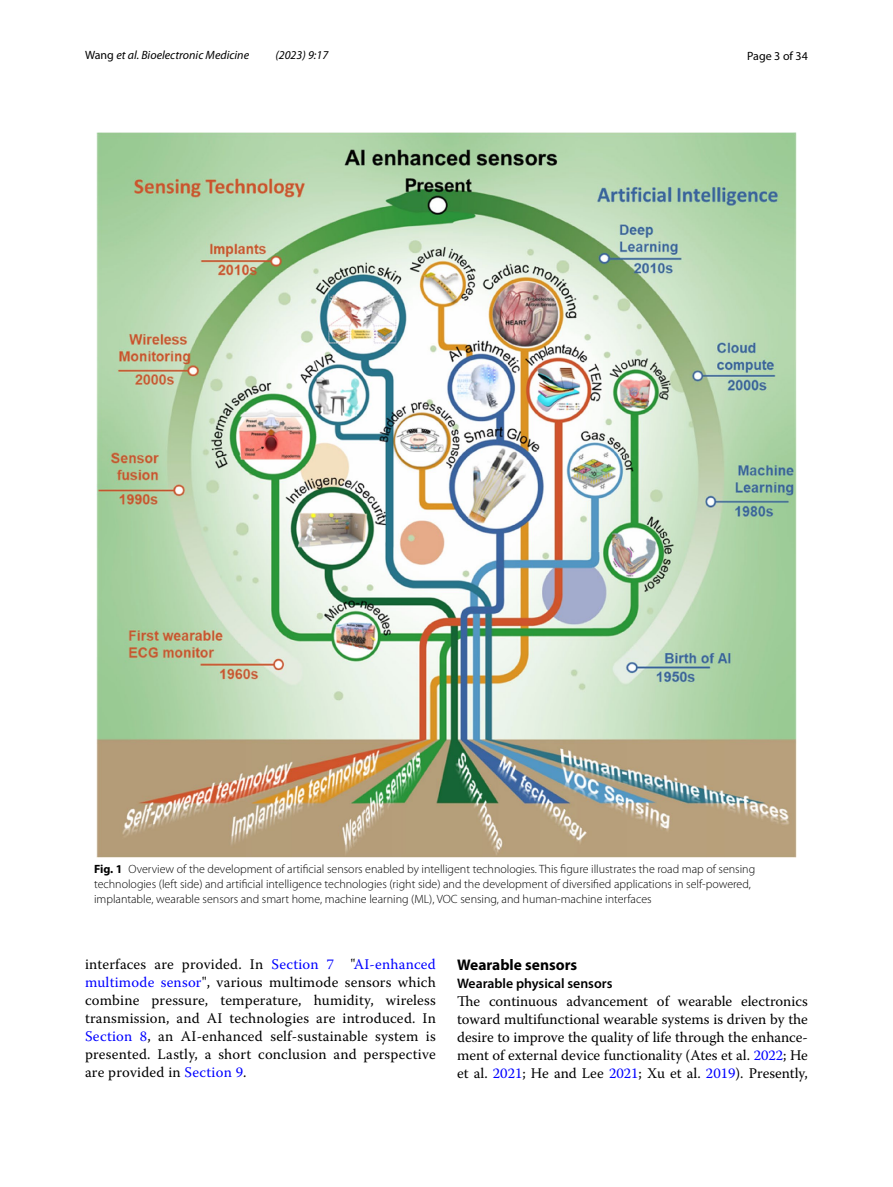
<style>
.page{position:relative;width:893px;height:1187px;background:#fff}
.page>*{position:absolute;margin:0;border:0;box-sizing:border-box;transform-origin:0 0}
.t1{font:700 15.45px "Myriad Pro";color:#000}
.t2{font:14.7px/18px "Warnock Pro";letter-spacing:.01em;color:#000;text-align:justify}
.t3{font:600 13.8px "Myriad Pro";color:#000}
.t4{font:300 12px/15px "Myriad Pro";color:#000}
.t5{font:italic 12px "Myriad Pro";color:#000}
.t6{font:12px "Myriad Pro";color:#000}
.s1{font-style:normal}
.s2{font-weight:700}
.s3{color:#00f}
</style>
<div class="page">
<img style="left:96px;top:133px;width:701px;height:724px">
<p class="t5" style="left:85px;top:48px;width:166px"><span class="s1">Wang</span> et al. Bioelectronic Medicine</p>
<p class="t5" style="left:275px;top:48px;width:54px">(2023) 9:17</p>
<p class="t6" style="left:747px;top:48px;width:62px">Page 3 of 34</p>
<p class="t4" style="left:94px;top:861px;width:663px"><span class="s2">Fig. 1</span> Overview of the development of artificial sensors enabled by intelligent technologies. This figure illustrates the road map of sensing technologies (left side) and artificial intelligence technologies (right side) and the development of diversified applications in self-powered, implantable, wearable sensors and smart home, machine learning (ML), VOC sensing, and human-machine interfaces</p>
<p class="t2" style="left:85px;top:954px;width:352px">interfaces are provided. In <span class="s3">Section 7</span> "<span class="s3">AI-enhanced multimode sensor</span>", various multimode sensors which combine pressure, temperature, humidity, wireless transmission, and AI technologies are introduced. In <span class="s3">Section 8</span>, an AI-enhanced self-sustainable system is presented. Lastly, a short conclusion and perspective are provided in <span class="s3">Section 9</span>.</p>
<p class="t1" style="left:457px;top:954px;width:122px">Wearable sensors</p>
<p class="t3" style="left:457px;top:974px;width:157px">Wearable physical sensors</p>
<p class="t2" style="left:457px;top:991px;width:352px">The continuous advancement of wearable electronics toward multifunctional wearable systems is driven by the desire to improve the quality of life through the enhance&shy;ment of external device functionality (Ates et al. <span class="s3">2022</span>; He et al. <span class="s3">2021</span>; He and Lee <span class="s3">2021</span>; Xu et al. <span class="s3">2019</span>). Presently,</p>
</div>
